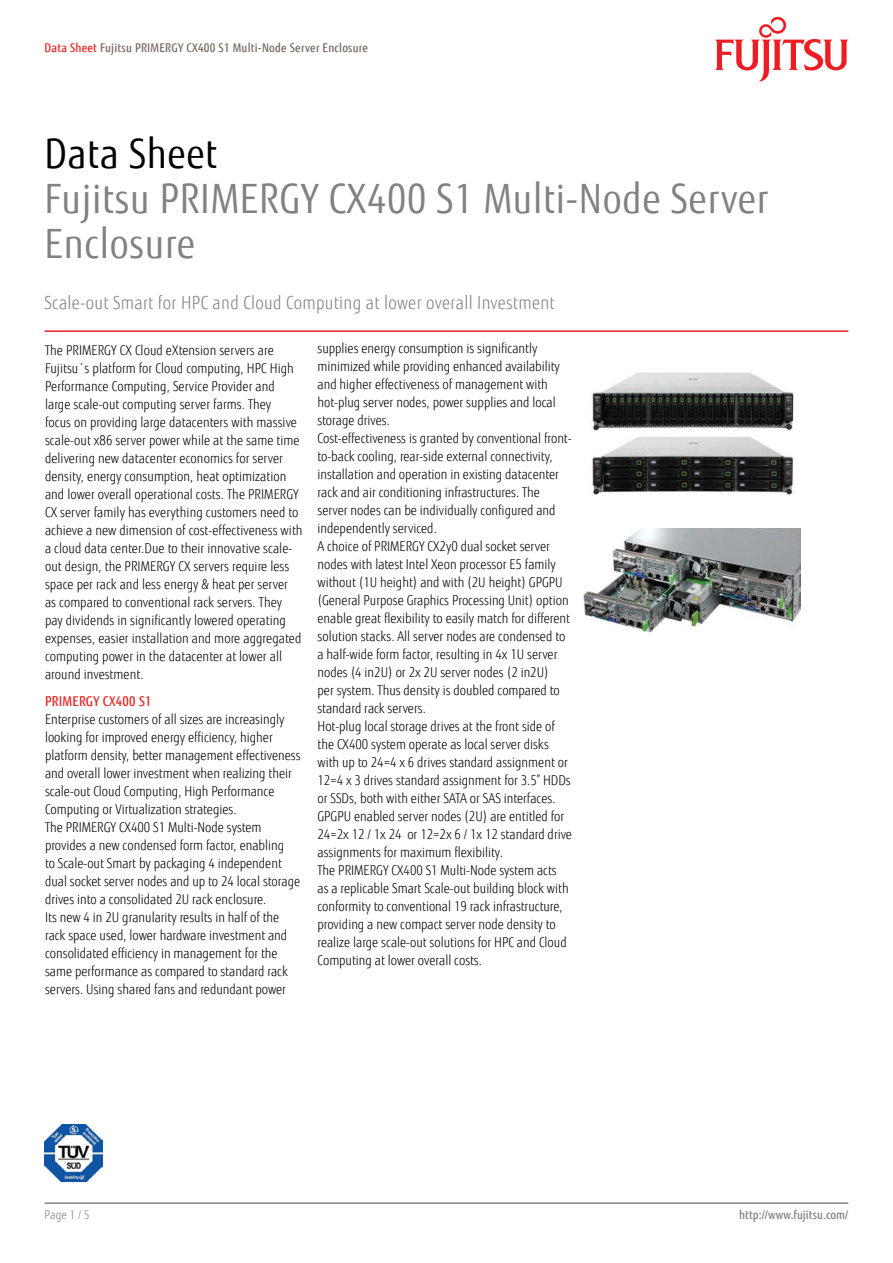
<style>
.page{position:relative;width:893px;height:1263px;background:#fff}
.page>*{position:absolute;margin:0;border:0;box-sizing:border-box;transform-origin:0 0}
.t1{font:40.5px/45px "Fujitsu Sans";letter-spacing:.02em;color:#818280;scale:.9 1}
.t2{font:40.5px "Fujitsu Sans";letter-spacing:.02em;color:#000;scale:.9 1}
.t3{font:300 18px "Fujitsu Sans";letter-spacing:.02em;color:#818280;scale:.9 1}
.t4{font:300 13.5px/18px "Fujitsu Sans";color:#000;scale:.9 1}
.t5{font:500 13.5px "Fujitsu Sans";letter-spacing:.02em;color:#e82425;scale:.9 1}
.t6{font:500 12px "Fujitsu Sans";letter-spacing:.02em;color:#79695e;scale:.9 1}
.t7{font:500 12px "Fujitsu Sans";letter-spacing:.005em;color:#818280;scale:.9 1}
.t8{font:300 12px "Fujitsu Sans";color:#818280;scale:.9 1}
.s1{color:#e92425}
</style>
<div class="page">
<hr style="left:45px;top:1202px;width:803px;height:2px;background:#818280">
<hr style="left:45px;top:330px;width:803px;height:2px;background:#ed1d24">
<svg style="left:715px;top:17px;width:133px;height:65px"></svg>
<img style="left:592px;top:372px;width:202px;height:123px">
<img style="left:584px;top:529px;width:217px;height:104px">
<img style="left:45px;top:1124px;width:57px;height:58px">
<p class="t6" style="left:45px;top:40px;width:361px"><span class="s1">Data Sheet</span> Fujitsu PRIMERGY CX400 S1 Multi-Node Server Enclosure</p>
<h1 class="t2" style="left:45px;top:130px;width:193px">Data Sheet</h1>
<h1 class="t1" style="left:45px;top:177px;width:806px">Fujitsu PRIMERGY CX400 S1 Multi-Node Server<br>Enclosure</h1>
<h2 class="t3" style="left:45px;top:292px;width:568px">Scale-out Smart for HPC and Cloud Computing at lower overall Investment</h2>
<p class="t4" style="left:45px;top:342px;width:288px">The PRIMERGY CX Cloud eXtension servers are Fujitsu´s platform for Cloud computing, HPC High Performance Computing, Service Provider and large scale-out computing server farms. They<br>focus on providing large datacenters with massive scale-out x86 server power while at the same time delivering new datacenter economics for server density, energy consumption, heat optimization and lower overall operational costs. The PRIMERGY CX server family has everything customers need to achieve a new dimension of cost-effectiveness with a cloud data center.Due to their innovative scale&shy;out design, the PRIMERGY CX servers require less space per rack and less energy &amp; heat per server<br>as compared to conventional rack servers. They pay dividends in significantly lowered operating expenses, easier installation and more aggregated computing power in the datacenter at lower all around investment.</p>
<p class="t5" style="left:45px;top:693px;width:120px">PRIMERGY CX400 S1</p>
<p class="t4" style="left:45px;top:710px;width:286px">Enterprise customers of all sizes are increasingly looking for improved energy efficiency, higher platform density, better management effectiveness and overall lower investment when realizing their scale-out Cloud Computing, High Performance Computing or Virtualization strategies.<br>The PRIMERGY CX400 S1 Multi-Node system provides a new condensed form factor, enabling<br>to Scale-out Smart by packaging 4 independent dual socket server nodes and up to 24 local storage drives into a consolidated 2U rack enclosure.<br>Its new 4 in 2U granularity results in half of the rack space used, lower hardware investment and consolidated efficiency in management for the same performance as compared to standard rack servers. Using shared fans and redundant power</p>
<p class="t4" style="left:317px;top:340px;width:284px">supplies energy consumption is significantly minimized while providing enhanced availability and higher effectiveness of management with hot-plug server nodes, power supplies and local storage drives.<br>Cost-effectiveness is granted by conventional front&shy;to-back cooling, rear-side external connectivity, installation and operation in existing datacenter rack and air conditioning infrastructures. The server nodes can be individually configured and independently serviced.<br>A choice of PRIMERGY CX2y0 dual socket server nodes with latest Intel Xeon processor E5 family without (1U height) and with (2U height) GPGPU (General Purpose Graphics Processing Unit) option enable great flexibility to easily match for different solution stacks. All server nodes are condensed to a half-wide form factor, resulting in 4x 1U server nodes (4 in2U) or 2x 2U server nodes (2 in2U)<br>per system. Thus density is doubled compared to standard rack servers.<br>Hot-plug local storage drives at the front side of the CX400 system operate as local server disks with up to 24=4 x 6 drives standard assignment or 12=4 x 3 drives standard assignment for 3.5” HDDs or SSDs, both with either SATA or SAS interfaces.<br>GPGPU enabled server nodes (2U) are entitled for 24=2x 12 / 1x 24 or 12=2x 6 / 1x 12 standard drive assignments for maximum flexibility.<br>The PRIMERGY CX400 S1 Multi-Node system acts<br>as a replicable Smart Scale-out building block with conformity to conventional 19 rack infrastructure, providing a new compact server node density to realize large scale-out solutions for HPC and Cloud Computing at lower overall costs.</p>
<p class="t8" style="left:45px;top:1208px;width:51px">Page 1 / 5</p>
<p class="t7" style="left:739px;top:1208px;width:123px">http://www.fujitsu.com/</p>
</div>
